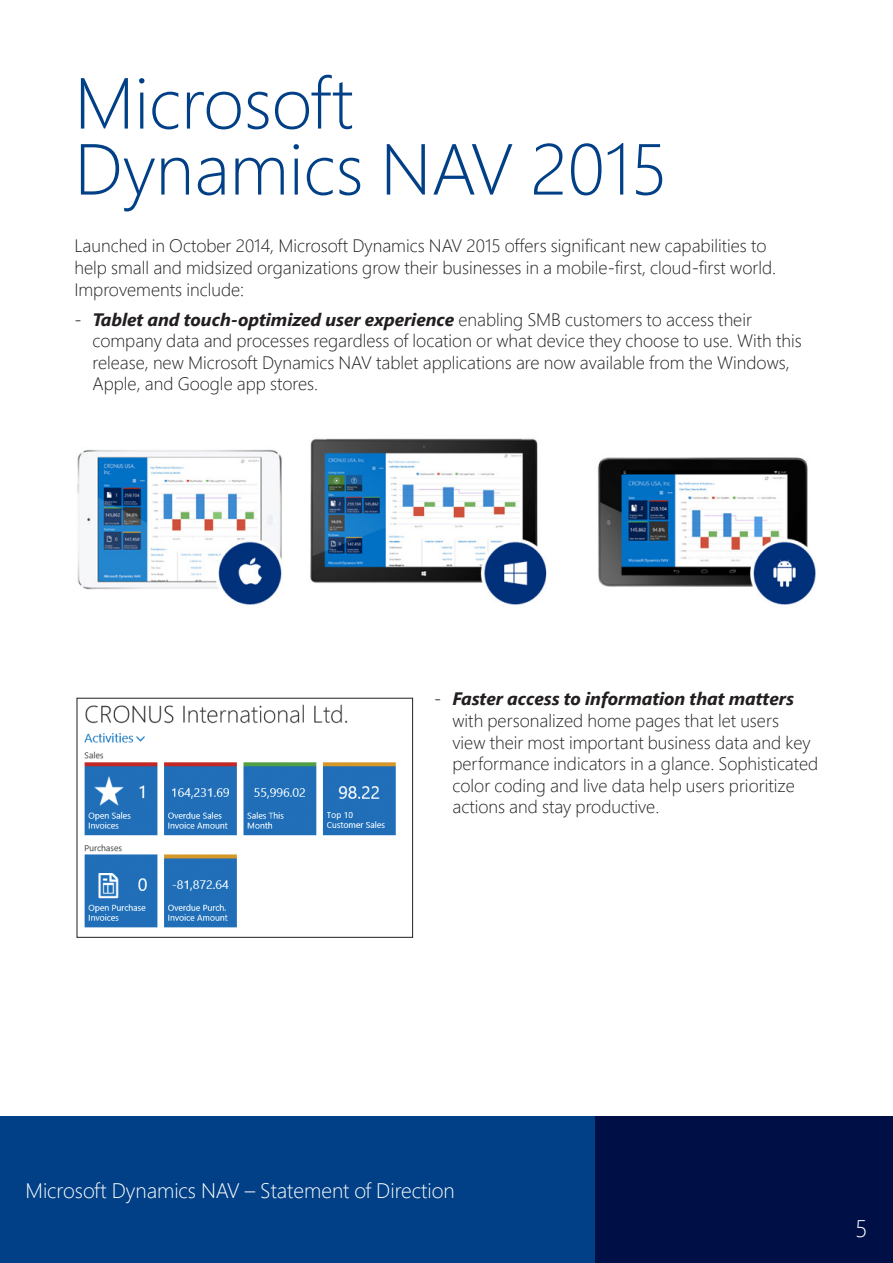
<style>
.page{position:relative;width:893px;height:1263px;background:#fff}
.page>*{position:absolute;margin:0;border:0;box-sizing:border-box;transform-origin:0 0}
.Headline_Mark{font:300 72px/66px "Segoe Pro";color:#014086}
.Headline_Mark-2{font:300 24px "Segoe Pro";color:#fff}
.Headline_Mark-3{font:300 21px "Segoe Pro";color:#fff}
.Headline_Mark-4{font:300 18px/21.6px "Segoe Pro";color:#231f20}
.s1{font-weight:700;font-style:italic}
</style>
<div class="page">
<div style="left:0;top:1116px;width:893px;height:147px;background:#014086"></div>
<div style="left:595px;top:1116px;width:298px;height:147px;background:#001046"></div>
<img style="left:77px;top:438px;width:739px;height:167px">
<img style="left:84px;top:704px;width:312px;height:224px">
<div style="left:77px;top:698px;width:336px;height:240px;border:1px solid #231f20"></div>
<p class="Headline_Mark" style="left:74px;top:68px;width:595px">Microsoft<br>Dynamics NAV 2015</p>
<p class="Headline_Mark-4" style="left:74px;top:235px;width:703px">Launched in October 2014, Microsoft Dynamics NAV 2015 offers significant new capabilities to help small and midsized organizations grow their businesses in a mobile-first, cloud-first world.<br>Improvements include:</p>
<p class="Headline_Mark-4" style="left:92px;top:308px;width:711px;text-indent:-18px">- <span class="s1">Tablet and touch-optimized user experience</span> enabling SMB customers to access their company data and processes regardless of location or what device they choose to use. With this release, new Microsoft Dynamics NAV tablet applications are now available from the Windows, Apple, and Google app stores.</p>
<p class="Headline_Mark-4" style="left:452px;top:688px;width:367px;text-indent:-18px">- <span class="s1">Faster access to information that matters </span>with personalized home pages that let users<br>view their most important business data and key performance indicators in a glance. Sophisticated color coding and live data help users prioritize actions and stay productive.</p>
<p class="Headline_Mark-3" style="left:26px;top:1176px;width:431px">Microsoft Dynamics NAV – Statement of Direction</p>
<p class="Headline_Mark-2" style="left:855px;top:1212px;width:14px">5</p>
</div>
